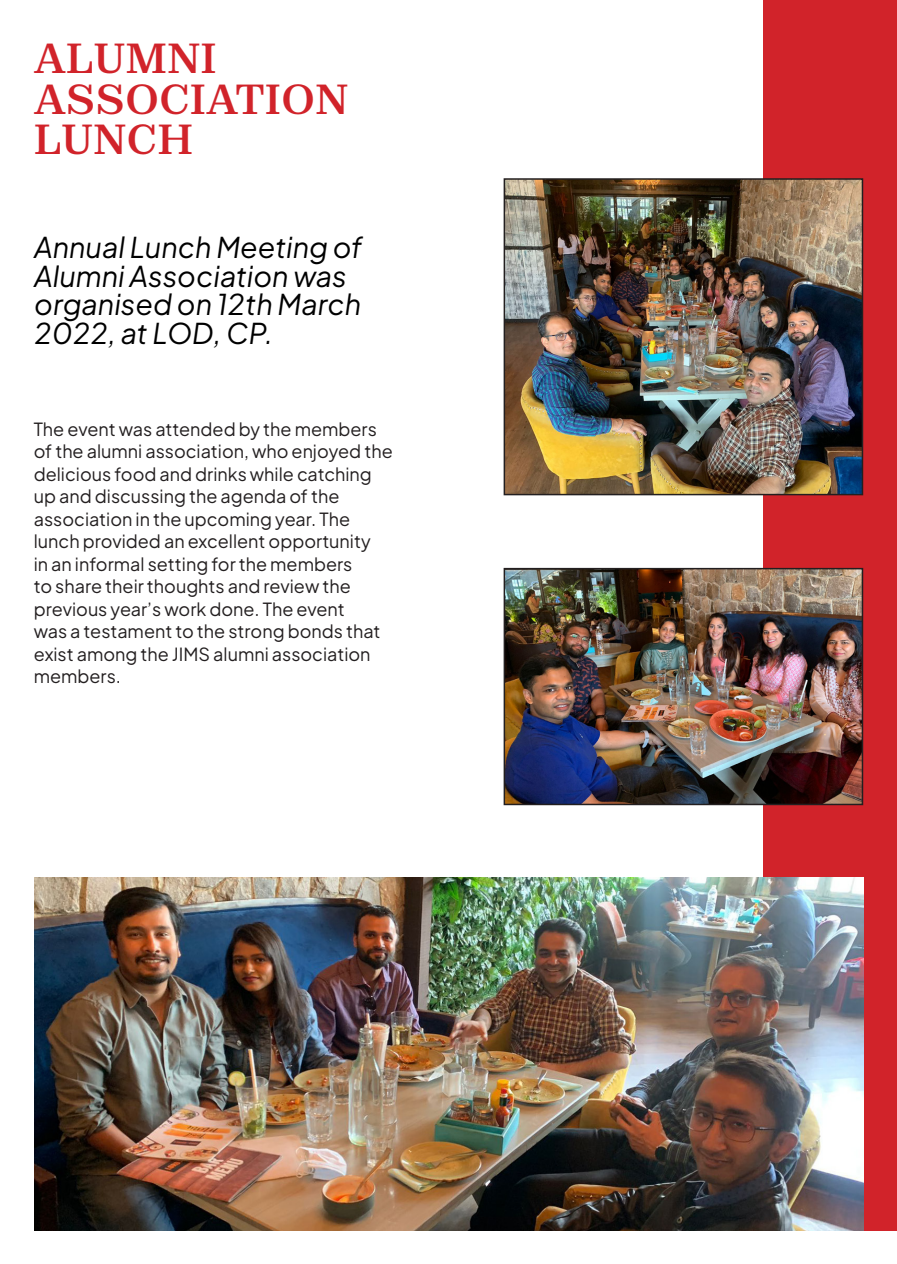
<style>
.page{position:relative;width:897px;height:1264px;background:#fff}
.page>*{position:absolute;margin:0;border:0;box-sizing:border-box;transform-origin:0 0}
.t1{font:700 42px/40.5px "Zodiak";color:#d1232a}
.t2{font:italic 28.5px/28.5px "Plus Jakarta Sans";color:#000}
.t3{font:18px/22.5px "Plus Jakarta Sans";color:#231f20}
</style>
<div class="page">
<div style="left:763px;top:0;width:133px;height:1230px;background:#d1232a"></div>
<img style="left:506px;top:181px;width:354px;height:311px">
<div style="left:503px;top:178px;width:360px;height:317px;border:2px solid #231f20"></div>
<img style="left:506px;top:571px;width:354px;height:231px">
<div style="left:503px;top:568px;width:360px;height:237px;border:2px solid #231f20"></div>
<img style="left:34px;top:878px;width:829px;height:352px">
<p class="t1" style="left:34px;top:38px;width:316px">ALUMNI<br>ASSOCIATION<br>LUNCH</p>
<p class="t2" style="left:34px;top:230px;width:329px">Annual Lunch Meeting of<br>Alumni Association was organised on 12th March<br>2022, at LOD, CP.</p>
<p class="t3" style="left:34px;top:416px;width:360px">The event was attended by the members of the alumni association, who enjoyed the delicious food and drinks while catching up and discussing the agenda of the association in the upcoming year. The lunch provided an excellent opportunity<br>in an informal setting for the members<br>to share their thoughts and review the previous year’s work done. The event<br>was a testament to the strong bonds that exist among the JIMS alumni association members.</p>
</div>
